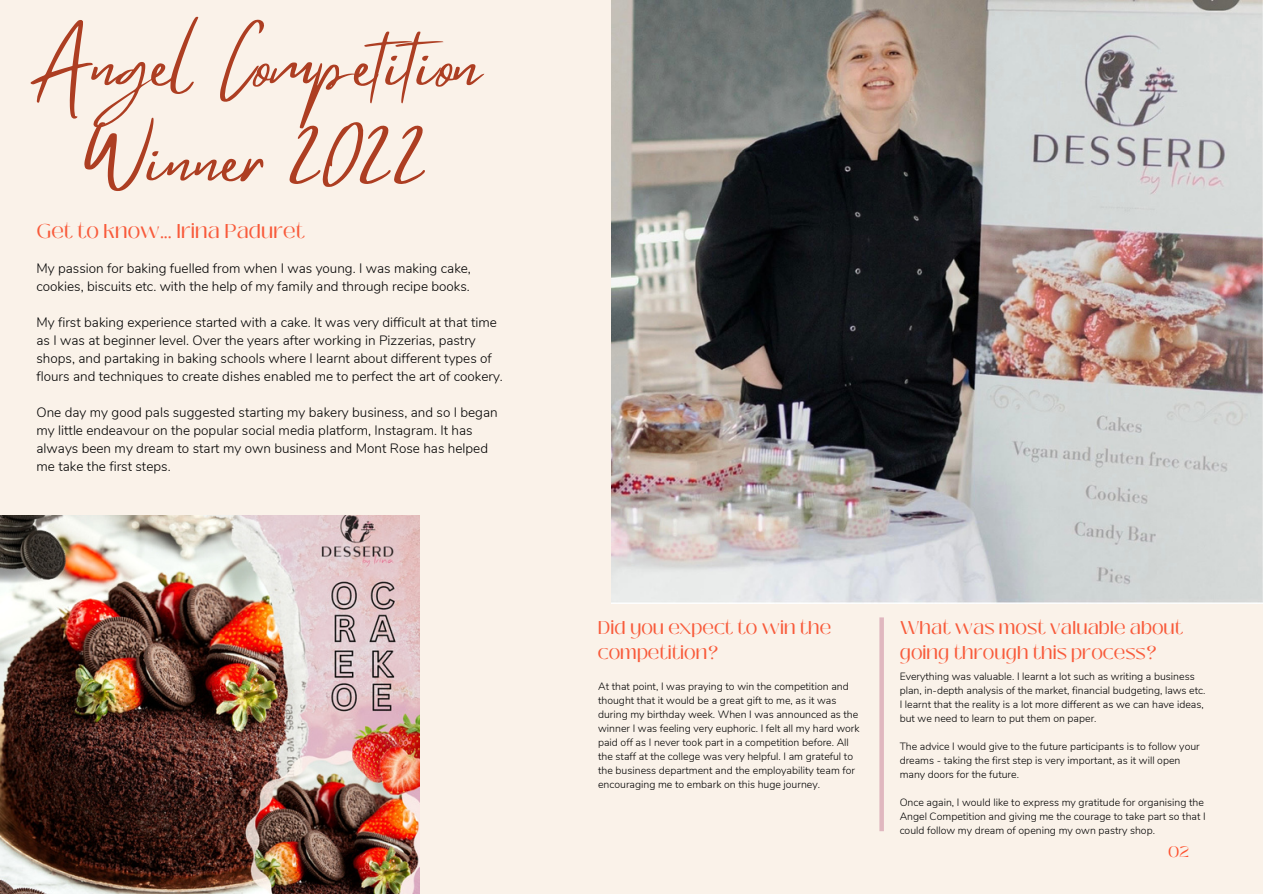
<style>
.page{position:relative;width:1263px;height:894px;background:#fff}
.page>*{position:absolute;margin:0;border:0;box-sizing:border-box;transform-origin:0 0}
.t1{font:68.25px/95.4px "Mistrully";color:#ad3e22;text-align:center}
.t2{font:19.95px "Black Mango";color:#f85b3b}
.t3{font:18.45px/24.8px "Black Mango";color:#f85b3b}
.t4{font:15px "Black Mango";color:#fe502d}
.t5{font:300 13.5px/18px "Nunito";color:#000}
.t6{font:300 10.5px/14px "Nunito";color:#000}
</style>
<div class="page">
<div style="left:0;top:0;width:1263px;height:893px;background:#faf2e9"></div>
<img style="left:0;top:515px;width:419px;height:378px">
<img style="left:611px;top:0;width:651px;height:603px">
<div style="left:879px;top:617px;width:5px;height:214px;background:#e0b7bf"></div>
<p class="t1" style="left:27px;top:17px;width:455px">Angel Competition<br>Winner 2022</p>
<p class="t2" style="left:37px;top:216px;width:270px">Get to know... Irina Paduret</p>
<p class="t5" style="left:37px;top:259px;width:436px">My passion for baking fuelled from when I was young. I was making cake, cookies, biscuits etc. with the help of my family and through recipe books.</p>
<p class="t5" style="left:37px;top:313px;width:468px">My first baking experience started with a cake. It was very difficult at that time as I was at beginner level. Over the years after working in Pizzerias, pastry shops, and partaking in baking schools where I learnt about different types of flours and techniques to create dishes enabled me to perfect the art of cookery.</p>
<p class="t5" style="left:37px;top:403px;width:463px">One day my good pals suggested starting my bakery business, and so I began my little endeavour on the popular social media platform, Instagram. It has always been my dream to start my own business and Mont Rose has helped me take the first steps.</p>
<p class="t3" style="left:598px;top:615px;width:235px">Did you expect to win the competition?</p>
<p class="t6" style="left:598px;top:679px;width:263px">At that point, I was praying to win the competition and thought that it would be a great gift to me, as it was during my birthday week. When I was announced as the winner I was feeling very euphoric. I felt all my hard work paid off as I never took part in a competition before. All the staff at the college was very helpful. I am grateful to the business department and the employability team for encouraging me to embark on this huge journey.</p>
<p class="t3" style="left:900px;top:614px;width:285px;line-height:25.5px">What was most valuable about going through this process?</p>
<p class="t6" style="left:900px;top:669px;width:307px">Everything was valuable. I learnt a lot such as writing a business plan, in-depth analysis of the market, financial budgeting, laws etc.<br>I learnt that the reality is a lot more different as we can have ideas, but we need to learn to put them on paper.</p>
<p class="t6" style="left:900px;top:739px;width:302px">The advice I would give to the future participants is to follow your dreams - taking the first step is very important, as it will open many doors for the future.</p>
<p class="t6" style="left:900px;top:795px;width:308px">Once again, I would like to express my gratitude for organising the<br>Angel Competition and giving me the courage to take part so that I could follow my dream of opening my own pastry shop.</p>
<p class="t4" style="left:1168px;top:840px;width:22px">02</p>
</div>
